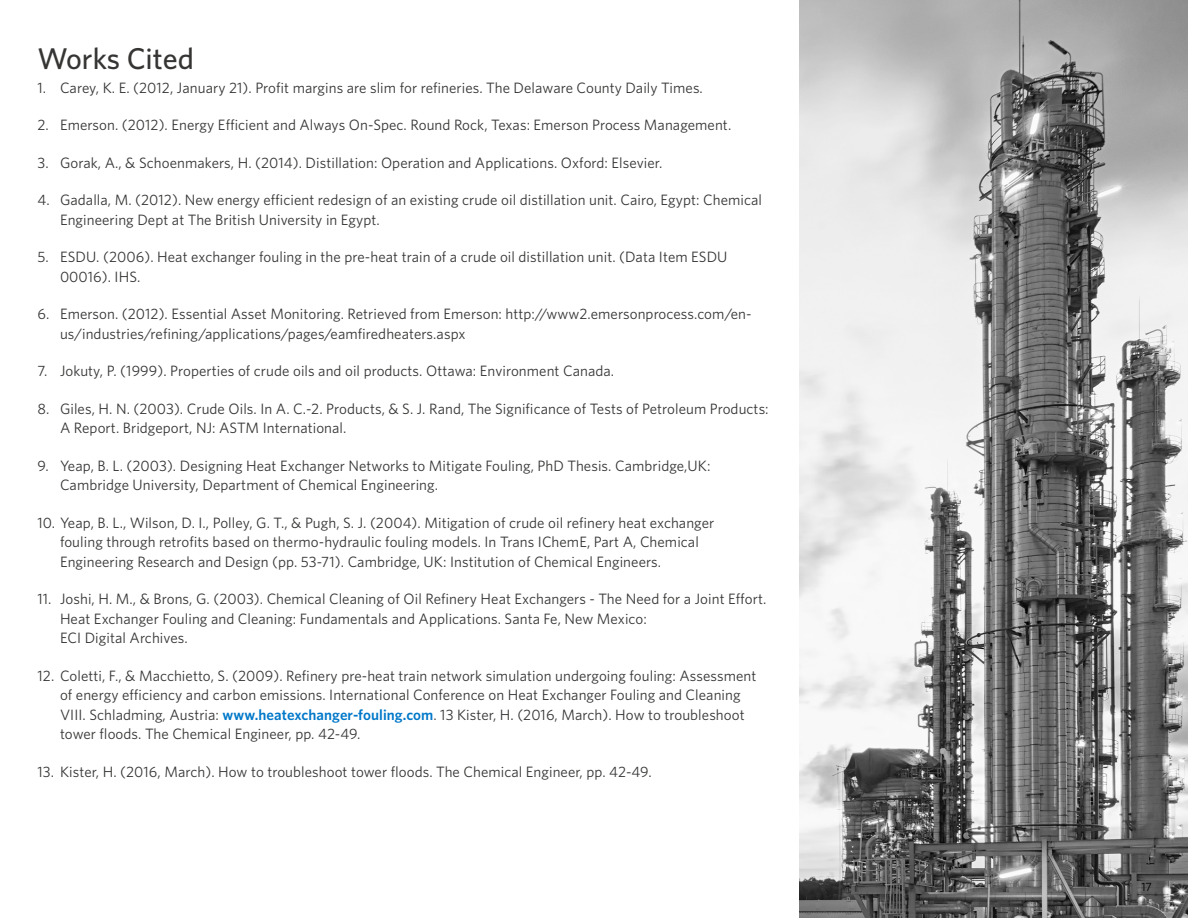
<style>
.page{position:relative;width:1188px;height:918px;background:#fff}
.page>*{position:absolute;margin:0;border:0;box-sizing:border-box;transform-origin:0 0}
.t1{font:500 30px "Whitney";color:#363534}
.t2{font:15px/19.5px "Whitney";letter-spacing:.005em;color:#363534}
.t3{font:12px "Whitney";color:#000}
.s1{font-weight:600;color:#0078c9}
</style>
<div class="page">
<img style="left:800px;top:0;width:388px;height:918px">
<h1 class="t1" style="left:38px;top:39px;width:158px">Works Cited</h1>
<p class="t2" style="left:38px;top:78px;width:667px">1. Carey, K. E. (2012, January 21). Profit margins are slim for refineries. The Delaware County Daily Times.</p>
<p class="t2" style="left:38px;top:115px;width:695px">2. Emerson. (2012). Energy Efficient and Always On-Spec. Round Rock, Texas: Emerson Process Management.</p>
<p class="t2" style="left:38px;top:153px;width:626px">3. Gorak, A., &amp; Schoenmakers, H. (2014). Distillation: Operation and Applications. Oxford: Elsevier.</p>
<p class="t2" style="left:60px;top:190px;width:704px;text-indent:-22px">4. Gadalla, M. (2012). New energy efficient redesign of an existing crude oil distillation unit. Cairo, Egypt: Chemical<br>Engineering Dept at The British University in Egypt.</p>
<p class="t2" style="left:60px;top:247px;width:669px;text-indent:-22px">5. ESDU. (2006). Heat exchanger fouling in the pre-heat train of a crude oil distillation unit. (Data Item ESDU<br>00016). IHS.</p>
<p class="t2" style="left:60px;top:304px;width:693px;text-indent:-22px">6. Emerson. (2012). Essential Asset Monitoring. Retrieved from Emerson: http://www2.emersonprocess.com/en&shy;us/industries/refining/applications/pages/eamfiredheaters.aspx</p>
<p class="t2" style="left:38px;top:361px;width:578px">7. Jokuty, P. (1999). Properties of crude oils and oil products. Ottawa: Environment Canada.</p>
<p class="t2" style="left:60px;top:399px;width:710px;text-indent:-22px">8. Giles, H. N. (2003). Crude Oils. In A. C.-2. Products, &amp; S. J. Rand, The Significance of Tests of Petroleum Products:<br>A Report. Bridgeport, NJ: ASTM International.</p>
<p class="t2" style="left:60px;top:456px;width:652px;text-indent:-22px">9. Yeap, B. L. (2003). Designing Heat Exchanger Networks to Mitigate Fouling, PhD Thesis. Cambridge,UK:<br>Cambridge University, Department of Chemical Engineering.</p>
<p class="t2" style="left:60px;top:513px;width:656px;text-indent:-22px">10. Yeap, B. L., Wilson, D. I., Polley, G. T., &amp; Pugh, S. J. (2004). Mitigation of crude oil refinery heat exchanger fouling through retrofits based on thermo-hydraulic fouling models. In Trans IChemE, Part A, Chemical<br>Engineering Research and Design (pp. 53-71). Cambridge, UK: Institution of Chemical Engineers.</p>
<p class="t2" style="left:60px;top:589px;width:708px;text-indent:-22px">11. Joshi, H. M., &amp; Brons, G. (2003). Chemical Cleaning of Oil Refinery Heat Exchangers - The Need for a Joint Effort.<br>Heat Exchanger Fouling and Cleaning: Fundamentals and Applications. Santa Fe, New Mexico:<br>ECI Digital Archives.</p>
<p class="t2" style="left:60px;top:666px;width:698px;text-indent:-22px">12. Coletti, F., &amp; Macchietto, S. (2009). Refinery pre-heat train network simulation undergoing fouling: Assessment of energy efficiency and carbon emissions. International Conference on Heat Exchanger Fouling and Cleaning VIII. Schladming, Austria: <span class="s1">www.heatexchanger-fouling.com</span>. 13 Kister, H. (2016, March). How to troubleshoot tower floods. The Chemical Engineer, pp. 42-49.</p>
<p class="t2" style="left:38px;top:762px;width:616px">13. Kister, H. (2016, March). How to troubleshoot tower floods. The Chemical Engineer, pp. 42-49.</p>
<p class="t3" style="left:1141px;top:879px;width:12px">17</p>
</div>
